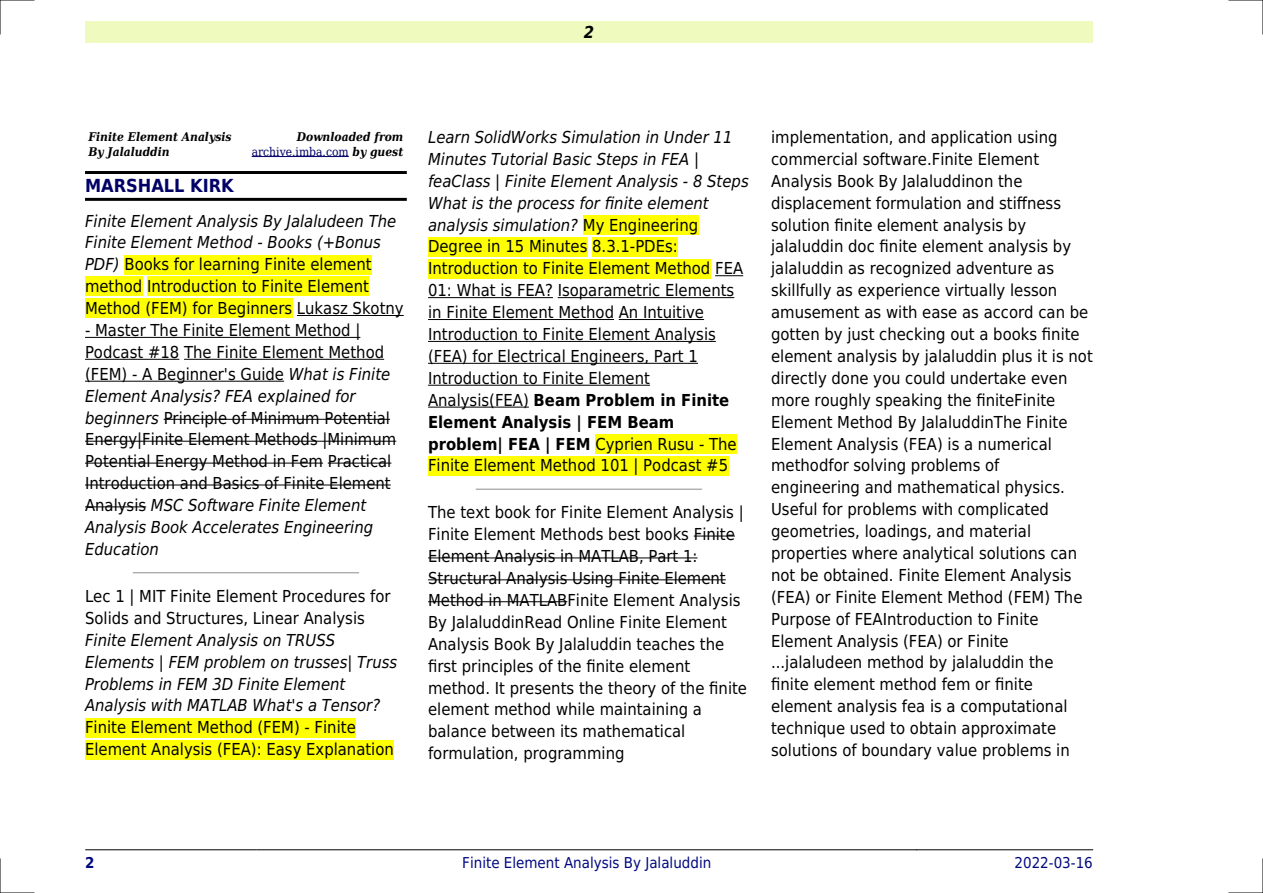
<style>
.page{position:relative;width:1263px;height:893px;background:#fff}
.page>*{position:absolute;margin:0;border:0;box-sizing:border-box;transform-origin:0 0}
.t1{font:700 18px "DejaVu Sans Condensed";color:#006}
.t2{font:16.5px/21.9px "DejaVu Sans Condensed";color:#000}
.t3{font:italic 16.5px/21.9px "DejaVu Sans Condensed";color:#000}
.t4{font:italic 700 16.5px "DejaVu Sans Condensed";color:#000}
.t5{font:15px "DejaVu Sans Condensed";color:#000880}
.t6{font:700 15px "DejaVu Sans Condensed";color:#000880}
.t7{font:italic 700 12px/14.4px "DejaVu Serif Condensed";color:#000}
.s1{font-weight:400;font-style:normal;color:#006}
.s2{font-style:italic}
.s3{font-weight:700}
</style>
<div class="page">
<div style="left:85px;top:21px;width:1008px;height:22px;background:#effbbe"></div>
<hr style="left:85px;top:849px;width:172px;height:1px;background:#000">
<hr style="left:257px;top:849px;width:659px;height:1px;background:#000">
<hr style="left:917px;top:849px;width:176px;height:1px;background:#000">
<hr style="left:252px;top:156px;width:97px;height:1px;background:#006">
<hr style="left:85px;top:171px;width:322px;height:3px;background:#000">
<hr style="left:85px;top:198px;width:322px;height:3px;background:#000">
<div style="left:124px;top:255px;width:248px;height:19px;background:#ff0"></div>
<div style="left:85px;top:277px;width:57px;height:19px;background:#ff0"></div>
<div style="left:147px;top:277px;width:222px;height:19px;background:#ff0"></div>
<div style="left:85px;top:299px;width:207px;height:19px;background:#ff0"></div>
<hr style="left:297px;top:315px;width:107px;height:1px;background:#000">
<hr style="left:85px;top:337px;width:275px;height:1px;background:#000">
<hr style="left:85px;top:359px;width:94px;height:1px;background:#000">
<hr style="left:184px;top:359px;width:200px;height:1px;background:#000">
<hr style="left:85px;top:381px;width:199px;height:1px;background:#000">
<hr style="left:164px;top:419px;width:226px;height:1px;background:#000">
<hr style="left:85px;top:441px;width:311px;height:1px;background:#000">
<hr style="left:85px;top:463px;width:238px;height:1px;background:#000">
<hr style="left:328px;top:463px;width:63px;height:1px;background:#000">
<hr style="left:85px;top:485px;width:306px;height:1px;background:#000">
<hr style="left:85px;top:506px;width:61px;height:1px;background:#000">
<hr style="left:133px;top:572px;width:226px;height:1px;background:#999">
<div style="left:85px;top:718px;width:271px;height:19px;background:#ff0"></div>
<div style="left:85px;top:740px;width:309px;height:19px;background:#ff0"></div>
<div style="left:583px;top:215px;width:115px;height:19px;background:#ff0"></div>
<div style="left:428px;top:237px;width:159px;height:19px;background:#ff0"></div>
<div style="left:592px;top:237px;width:86px;height:19px;background:#ff0"></div>
<div style="left:428px;top:259px;width:282px;height:19px;background:#ff0"></div>
<svg style="left:715px;top:275px;width:28px;height:1px"></svg>
<hr style="left:428px;top:297px;width:125px;height:1px;background:#000">
<hr style="left:558px;top:297px;width:176px;height:1px;background:#000">
<hr style="left:428px;top:319px;width:186px;height:1px;background:#000">
<hr style="left:619px;top:319px;width:85px;height:1px;background:#000">
<hr style="left:428px;top:341px;width:288px;height:1px;background:#000">
<hr style="left:428px;top:363px;width:270px;height:1px;background:#000">
<hr style="left:428px;top:385px;width:222px;height:1px;background:#000">
<hr style="left:428px;top:407px;width:101px;height:1px;background:#000">
<div style="left:595px;top:434px;width:142px;height:19px;background:#ff0"></div>
<div style="left:428px;top:456px;width:300px;height:19px;background:#ff0"></div>
<hr style="left:476px;top:489px;width:226px;height:1px;background:#999">
<hr style="left:694px;top:536px;width:41px;height:1px;background:#000">
<hr style="left:428px;top:557px;width:269px;height:1px;background:#000">
<hr style="left:428px;top:579px;width:298px;height:1px;background:#000">
<hr style="left:428px;top:601px;width:139px;height:1px;background:#000">
<hr style="left:0;top:0;width:34px;height:1px;background:#000">
<hr style="left:1229px;top:0;width:34px;height:1px;background:#000">
<hr style="left:0;top:892px;width:34px;height:1px;background:#000">
<hr style="left:1229px;top:892px;width:34px;height:1px;background:#000">
<hr style="left:0;top:0;width:1px;height:34px;background:#000">
<hr style="left:0;top:859px;width:1px;height:34px;background:#000">
<hr style="left:1262px;top:0;width:1px;height:34px;background:#000">
<hr style="left:1262px;top:859px;width:1px;height:34px;background:#000">
<p class="t4" style="left:584px;top:23px;width:12px">2</p>
<p class="t7" style="left:88px;top:130px;width:145px">Finite Element Analysis<br>By Jalaluddin</p>
<p class="t7" style="left:252px;top:130px;width:153px;text-align:right">Downloaded from <span class="s1">archive.imba.com</span> by guest</p>
<p class="t1" style="left:85px;top:175px;width:150px">MARSHALL KIRK</p>
<p class="t2" style="left:85px;top:210px;width:320px"><span class="s2">Finite Element Analysis By Jalaludeen The Finite Element Method - Books (+Bonus PDF)</span> Books for learning Finite element method Introduction to Finite Element Method (FEM) for Beginners Lukasz Skotny</p>
<p class="t2" style="left:85px;top:319px;width:313px">- Master The Finite Element Method | Podcast #18 The Finite Element Method (FEM) - A Beginner's Guide <span class="s2">What is Finite Element Analysis? FEA explained for beginners</span> Principle of Minimum Potential Energy|Finite Element Methods |Minimum Potential Energy Method in Fem Practical Introduction and Basics of Finite Element Analysis <span class="s2">MSC Software Finite Element Analysis Book Accelerates Engineering Education</span></p>
<p class="t2" style="left:85px;top:585px;width:307px">Lec 1 | MIT Finite Element Procedures for<br>Solids and Structures, Linear Analysis</p>
<p class="t3" style="left:85px;top:629px;width:314px">Finite Element Analysis on TRUSS Elements | FEM problem on trusses| Truss Problems in FEM 3D Finite Element Analysis with MATLAB What's a Tensor?</p>
<p class="t2" style="left:85px;top:717px;width:310px">Finite Element Method (FEM) - Finite<br>Element Analysis (FEA): Easy Explanation</p>
<p class="t2" style="left:428px;top:126px;width:322px"><span class="s2">Learn SolidWorks Simulation in Under 11<br>Minutes Tutorial Basic Steps in FEA | feaClass | Finite Element Analysis - 8 Steps What is the process for finite element analysis simulation?</span> My Engineering Degree in 15 Minutes 8.3.1-PDEs:<br>Introduction to Finite Element Method FEA 01: What is FEA? Isoparametric Elements in Finite Element Method An Intuitive Introduction to Finite Element Analysis (FEA) for Electrical Engineers, Part 1<br>Introduction to Finite Element Analysis(FEA) <span class="s3">Beam Problem in Finite Element Analysis | FEM Beam problem| FEA | FEM</span> Cyprien Rusu - The Finite Element Method 101 | Podcast #5</p>
<p class="t2" style="left:428px;top:502px;width:320px">The text book for Finite Element Analysis | Finite Element Methods best books Finite Element Analysis in MATLAB, Part 1:<br>Structural Analysis Using Finite Element Method in MATLABFinite Element Analysis By JalaluddinRead Online Finite Element Analysis Book By Jalaluddin teaches the first principles of the finite element method. It presents the theory of the finite element method while maintaining a balance between its mathematical formulation, programming</p>
<p class="t2" style="left:771px;top:126px;width:323px">implementation, and application using commercial software.Finite Element Analysis Book By Jalaluddinon the displacement formulation and stiffness solution finite element analysis by jalaluddin doc finite element analysis by jalaluddin as recognized adventure as skillfully as experience virtually lesson amusement as with ease as accord can be gotten by just checking out a books finite element analysis by jalaluddin plus it is not directly done you could undertake even more roughly speaking the finiteFinite Element Method By JalaluddinThe Finite Element Analysis (FEA) is a numerical methodfor solving problems of<br>engineering and mathematical physics.<br>Useful for problems with complicated geometries, loadings, and material properties where analytical solutions can not be obtained. Finite Element Analysis (FEA) or Finite Element Method (FEM) The Purpose of FEAIntroduction to Finite Element Analysis (FEA) or Finite ...jalaludeen method by jalaluddin the finite element method fem or finite element analysis fea is a computational technique used to obtain approximate solutions of boundary value problems in</p>
<p class="t6" style="left:85px;top:854px;width:11px">2</p>
<p class="t5" style="left:462px;top:854px;width:251px">Finite Element Analysis By Jalaluddin</p>
<p class="t5" style="left:1014px;top:854px;width:80px">2022-03-16</p>
</div>
